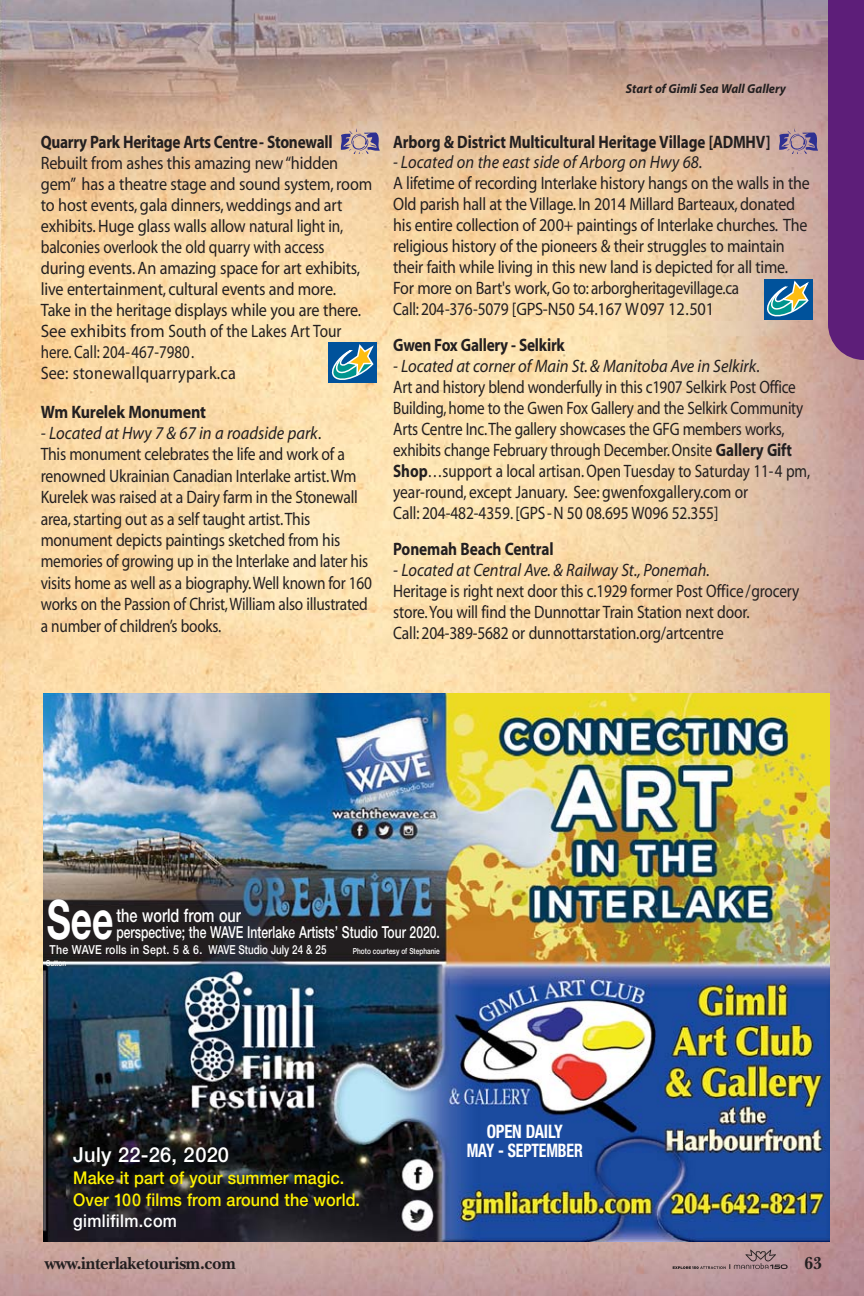
<style>
.page{position:relative;width:864px;height:1296px;background:#fff}
.page>*{position:absolute;margin:0;border:0;box-sizing:border-box;transform-origin:0 0}
.t1{font:700 54.2px "Helvetica Neue";color:#fff;scale:.69 1}
.t2{font:500 20.6px "Helvetica Neue";letter-spacing:.01em;color:#fff}
.t3{font:500 18.6px "Helvetica Neue";color:#fff;scale:.78 1}
.t4{font:700 condensed 18.6px "Helvetica Neue";letter-spacing:-.01em;color:#fff;scale:.85 1}
.t5{font:700 condensed 18.6px "Helvetica Neue";letter-spacing:-.01em;color:#fff;scale:.9 1}
.t6{font:18px/21px "Myriad";letter-spacing:-.015em;color:#231f20;scale:.85 1}
.t7{font:18px/21px "Myriad";letter-spacing:-.015em;color:#231f20;scale:.9 1}
.t8{font:18px/21px "Myriad";letter-spacing:-.015em;color:#231f20;scale:.89 1}
.t9{font:18px/21.4px "Myriad";letter-spacing:-.015em;color:#231f20;scale:.87 1}
.t10{font:700 18px "Myriad";letter-spacing:-.01em;color:#231f20;scale:.85 1}
.t11{font:700 18px "Myriad";letter-spacing:-.01em;color:#231f20;scale:.84 1}
.t12{font:italic 18px "Myriad";color:#231f20;scale:.87 1}
.t13{font:italic 18px "Myriad";color:#231f20;scale:.88 1}
.t14{font:italic 18px "Myriad";color:#231f20;scale:.85 1}
.t15{font:italic 18px "Myriad";color:#231f20;scale:.92 1}
.t16{font:700 18px "New Baskerville";letter-spacing:-.015em;color:#231f20;scale:.95 1}
.t17{font:700 18px "Myriad";letter-spacing:-.01em;color:#231f20;scale:.89 1}
.t18{font:500 17.6px/21px "Helvetica Neue";letter-spacing:.005em;color:#fff200;scale:.92 1}
.t19{font:500 17.6px "Helvetica Neue";letter-spacing:.02em;color:#fff;scale:.92 1}
.t20{font:500 16.6px "Helvetica Neue";color:#fff;scale:.73 1}
.t21{font:italic 700 13px "Myriad";color:#231f20;scale:.95 1}
.t22{font:500 12.4px "Helvetica Neue";color:#fff;scale:.85 1}
.t23{font:500 8.2px "Helvetica Neue";color:#fff;scale:.79 1}
.s1{font-weight:700}
</style>
<div class="page">
<img style="left:0;top:0;width:864px;height:1296px">
<svg style="left:341px;top:128px;width:39px;height:26px"></svg>
<div style="left:329px;top:342px;width:48px;height:41px;background:#00529b"></div>
<svg style="left:326px;top:342px;width:50px;height:42px"></svg>
<div style="left:828px;top:0;width:36px;height:360px;background:#5d1e79"></div>
<img style="left:43px;top:693px;width:786px;height:549px">
<div style="left:764px;top:279px;width:48px;height:41px;background:#00529b"></div>
<svg style="left:761px;top:279px;width:48px;height:41px"></svg>
<svg style="left:779px;top:128px;width:39px;height:26px"></svg>
<svg style="left:673px;top:1250px;width:115px;height:19px;background:#af8f91"></svg>
<p class="t10" style="left:41px;top:135px;width:345px">Quarry Park Heritage Arts Centre- Stonewall</p>
<p class="t7" style="left:41px;top:154px;width:370px">Rebuilt from ashes this amazing new “hidden gem” has a theatre stage and sound system, room to host events, gala dinners, weddings and art exhibits. Huge glass walls allow natural light in, balconies overlook the old quarry with access during events. An amazing space for art exhibits, live entertainment, cultural events and more.<br>Take in the heritage displays while you are there.<br>See exhibits from South of the Lakes Art Tour here. Call: 204-467-7980.<br>See: stonewallquarrypark.ca</p>
<p class="t17" style="left:41px;top:405px;width:187px">Wm Kurelek Monument</p>
<p class="t15" style="left:41px;top:426px;width:307px">- Located at Hwy 7 &amp; 67 in a roadside park.</p>
<p class="t9" style="left:41px;top:445px;width:382px">This monument celebrates the life and work of a renowned Ukrainian Canadian Interlake artist.Wm Kurelek was raised at a Dairy farm in the Stonewall area, starting out as a self taught artist.This monument depicts paintings sketched from his memories of growing up in the Interlake and later his visits home as well as a biography.Well known for 160 works on the Passion of Christ,William also illustrated a number of children’s books.</p>
<p class="t21" style="left:626px;top:83px;width:170px">Start of Gimli Sea Wall Gallery</p>
<p class="t11" style="left:393px;top:135px;width:451px">Arborg &amp; District Multicultural Heritage Village [ADMHV]</p>
<p class="t14" style="left:393px;top:155px;width:365px">- Located on the east side of Arborg on Hwy 68.</p>
<p class="t8" style="left:393px;top:173px;width:470px">A lifetime of recording Interlake history hangs on the walls in the Old parish hall at the Village. In 2014 Millard Barteaux, donated his entire collection of 200+ paintings of Interlake churches. The religious history of the pioneers &amp; their struggles to maintain their faith while living in this new land is depicted for all time.<br>For more on Bart's work,Go to: arborgheritagevillage.ca<br>Call: 204-376-5079 [GPS-N50 54.167 W097 12.501</p>
<p class="t10" style="left:393px;top:338px;width:203px">Gwen Fox Gallery - Selkirk</p>
<p class="t12" style="left:393px;top:359px;width:424px">- Located at corner of Main St. &amp; Manitoba Ave in Selkirk.</p>
<p class="t6" style="left:393px;top:378px;width:492px">Art and history blend wonderfully in this c1907 Selkirk Post Office Building, home to the Gwen Fox Gallery and the Selkirk Community Arts Centre Inc.The gallery showcases the GFG members works, exhibits change February through December.Onsite <span class="s1">Gallery Gift Shop</span>…support a local artisan. Open Tuesday to Saturday 11-4 pm, year-round, except January. See: gwenfoxgallery.com or<br>Call: 204-482-4359. [GPS-N 50 08.695 W096 52.355]</p>
<p class="t10" style="left:393px;top:543px;width:190px">Ponemah Beach Central</p>
<p class="t13" style="left:393px;top:564px;width:361px">- Located at Central Ave. &amp; Railway St., Ponemah.</p>
<p class="t6" style="left:393px;top:582px;width:479px">Heritage is right next door this c.1929 former Post Office /grocery store.You will find the Dunnottar Train Station next door.<br>Call: 204-389-5682 or dunnottarstation.org/artcentre</p>
<h1 class="t1" style="left:47px;top:900px;width:98px">See</h1>
<p class="t3" style="left:116px;top:909px;width:161px">the world from our</p>
<p class="t20" style="left:116px;top:927px;width:445px">perspective; the WAVE Interlake Artists’ Studio Tour 2020.</p>
<p class="t22" style="left:50px;top:945px;width:327px">The WAVE rolls in Sept. 5 &amp; 6. WAVE Studio July 24 &amp; 25</p>
<p class="t23" style="left:353px;top:948px;width:111px">Photo courtesy of Stephanie</p>
<p class="t23" style="left:46px;top:961px;width:27px">Sutton</p>
<p class="t5" style="left:487px;top:1125px;width:86px">OPEN DAILY</p>
<p class="t2" style="left:73px;top:1147px;width:157px">July 22-26, 2020</p>
<p class="t4" style="left:467px;top:1143px;width:138px">MAY - SEPTEMBER</p>
<p class="t18" style="left:73px;top:1169px;width:313px">Make it part of your summer magic.<br>Over 100 films from around the world.</p>
<p class="t19" style="left:73px;top:1214px;width:114px">gimlifilm.com</p>
<p class="t16" style="left:45px;top:1257px;width:202px">www.interlaketourism.com</p>
<p class="t16" style="left:805px;top:1257px;width:20px">63</p>
</div>
